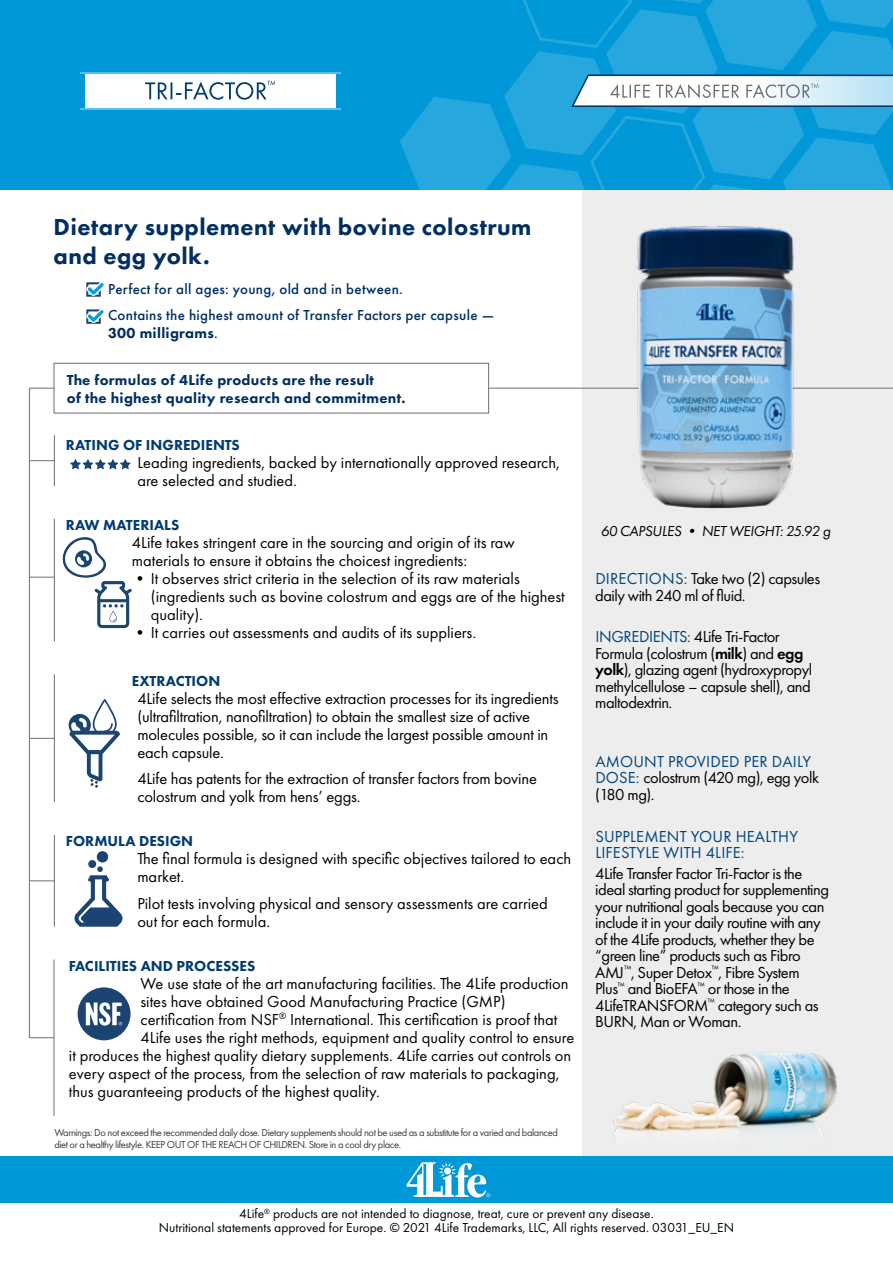
<style>
.page{position:relative;width:893px;height:1263px;background:#fff}
.page>*{position:absolute;margin:0;border:0;box-sizing:border-box;transform-origin:0 0}
.t1{font:800 24px "Futura PT";letter-spacing:.02em;color:#022f62}
.t2{font:16.5px/18px "Futura PT";color:#000}
.t3{font:16.5px/16.5px "Futura PT";letter-spacing:-.03em;color:#000}
.t4{font:16.5px/16.5px "Futura PT";letter-spacing:-.025em;color:#000}
.t5{font:16.5px/16.5px "Futura PT";letter-spacing:.01em;color:#00457c}
.t6{font:500 15px/18px "Futura PT";letter-spacing:.02em;color:#022f62}
.t7{font:800 15px/18px "Futura PT";letter-spacing:.02em;color:#022f62}
.t8{font:800 15px "Futura PT";color:#003b71}
.t9{font:italic 15px "Futura PT";letter-spacing:-.02em;color:#000}
.t10{font:13.5px "Futura PT";color:#000}
.t11{font:10.5px/12px "Futura PT";letter-spacing:-.04em;color:#3c3c3b}
.s1{font-weight:800}
.s2{color:#00457c}
.s3{font-weight:600}
</style>
<div class="page">
<div style="left:582px;top:181px;width:311px;height:999px;background:#ededed"></div>
<img style="left:613px;top:1053px;width:224px;height:89px">
<div style="left:54px;top:363px;width:435px;height:50px;border:1px solid #706f6f"></div>
<div style="left:0;top:0;width:893px;height:189px;background:#0098d8"></div>
<div style="left:85px;top:73px;width:250px;height:35px;background:#fff"></div>
<hr style="left:80px;top:72px;width:260px;height:1px;background:#56bded">
<hr style="left:80px;top:108px;width:260px;height:2px;background:#56bded">
<svg style="left:400px;top:0;width:493px;height:189px"></svg>
<div style="left:0;top:1156px;width:893px;height:47px;background:#0098d8"></div>
<svg style="left:407px;top:1162px;width:83px;height:35px"></svg>
<svg style="left:145px;top:80px;width:130px;height:20px"></svg>
<hr style="left:29px;top:388px;width:1px;height:650px;background:#706f6f">
<svg style="left:30px;top:388px;width:24px;height:1px"></svg>
<hr style="left:489px;top:388px;width:404px;height:1px;background:#706f6f">
<hr style="left:54px;top:435px;width:1px;height:51px;background:#706f6f">
<svg style="left:70px;top:459px;width:61px;height:10px"></svg>
<svg style="left:30px;top:460px;width:24px;height:1px"></svg>
<hr style="left:54px;top:519px;width:1px;height:122px;background:#706f6f">
<svg style="left:30px;top:577px;width:24px;height:1px"></svg>
<svg style="left:69px;top:699px;width:51px;height:89px"></svg>
<hr style="left:54px;top:675px;width:1px;height:127px;background:#706f6f">
<svg style="left:30px;top:738px;width:24px;height:1px"></svg>
<svg style="left:74px;top:851px;width:48px;height:76px"></svg>
<hr style="left:54px;top:835px;width:1px;height:91px;background:#706f6f">
<svg style="left:30px;top:880px;width:24px;height:1px"></svg>
<div style="left:78px;top:987px;width:53px;height:53px;background:#1b4472;border-radius:50%"></div>
<svg style="left:86px;top:1002px;width:36px;height:23px"></svg>
<hr style="left:54px;top:960px;width:1px;height:155px;background:#706f6f">
<svg style="left:30px;top:1037px;width:24px;height:1px"></svg>
<img style="left:587px;top:226px;width:253px;height:283px">
<svg style="left:63px;top:537px;width:69px;height:91px"></svg>
<svg style="left:86px;top:282px;width:18px;height:15px"></svg>
<svg style="left:86px;top:309px;width:18px;height:15px"></svg>
<p class="t1" style="left:54px;top:212px;width:479px">Dietary supplement with bovine colostrum</p>
<p class="t1" style="left:54px;top:241px;width:158px">and egg yolk.</p>
<p class="t6" style="left:108px;top:280px;width:296px">Perfect for all ages: young, old and in between.</p>
<p class="t6" style="left:108px;top:306px;width:388px">Contains the highest amount of Transfer Factors per capsule —<br><span class="s1">300 milligrams</span>.</p>
<p class="t7" style="left:67px;top:371px;width:340px">The formulas of 4Life products are the result<br>of the highest quality research and commitment.</p>
<p class="t8" style="left:66px;top:436px;width:175px">RATING OF INGREDIENTS</p>
<p class="t2" style="left:137px;top:454px;width:424px">Leading ingredients, backed by internationally approved research, are selected and studied.</p>
<p class="t8" style="left:66px;top:516px;width:115px">RAW MATERIALS</p>
<p class="t2" style="left:132px;top:534px;width:385px">4Life takes stringent care in the sourcing and origin of its raw materials to ensure it obtains the choicest ingredients:</p>
<p class="t2" style="left:151px;top:570px;width:415px;text-indent:-19px">• It observes strict criteria in the selection of its raw materials (ingredients such as bovine colostrum and eggs are of the highest quality).</p>
<p class="t2" style="left:132px;top:624px;width:346px">• It carries out assessments and audits of its suppliers.</p>
<p class="t8" style="left:132px;top:671px;width:90px">EXTRACTION</p>
<p class="t2" style="left:137px;top:689px;width:423px">4Life selects the most effective extraction processes for its ingredients (ultrafiltration, nanofiltration) to obtain the smallest size of active molecules possible, so it can include the largest possible amount in each capsule.</p>
<p class="t2" style="left:137px;top:770px;width:401px">4Life has patents for the extraction of transfer factors from bovine colostrum and yolk from hens’ eggs.</p>
<p class="t8" style="left:66px;top:832px;width:129px">FORMULA DESIGN</p>
<p class="t2" style="left:137px;top:850px;width:435px">The final formula is designed with specific objectives tailored to each market.</p>
<p class="t2" style="left:137px;top:894px;width:412px">Pilot tests involving physical and sensory assessments are carried out for each formula.</p>
<p class="t8" style="left:69px;top:956px;width:188px">FACILITIES AND PROCESSES</p>
<p class="t2" style="left:140px;top:974px;width:430px">We use state of the art manufacturing facilities. The 4Life production</p>
<p class="t2" style="left:140px;top:992px;width:367px">sites have obtained Good Manufacturing Practice (GMP)</p>
<p class="t2" style="left:140px;top:1010px;width:418px">certification from NSF<sup>®</sup> International. This certification is proof that</p>
<p class="t2" style="left:140px;top:1028px;width:435px">4Life uses the right methods, equipment and quality control to ensure</p>
<p class="t2" style="left:69px;top:1046px;width:504px">it produces the highest quality dietary supplements. 4Life carries out controls on</p>
<p class="t2" style="left:69px;top:1064px;width:492px">every aspect of the process, from the selection of raw materials to packaging,</p>
<p class="t2" style="left:69px;top:1082px;width:312px">thus guaranteeing products of the highest quality.</p>
<p class="t11" style="left:54px;top:1126px;width:505px">Warnings: Do not exceed the recommended daily dose. Dietary supplements should not be used as a substitute for a varied and balanced diet or a healthy lifestyle. KEEP OUT OF THE REACH OF CHILDREN. Store in a cool dry place.</p>
<p class="t9" style="left:601px;top:522px;width:231px">60 CAPSULES • NET WEIGHT: 25.92 g</p>
<p class="t3" style="left:595px;top:570px;width:226px"><span class="s2">DIRECTIONS:</span> Take two (2) capsules daily with 240 ml of fluid.</p>
<p class="t3" style="left:595px;top:629px;width:219px"><span class="s2">INGREDIENTS:</span> 4Life Tri-Factor<br>Formula (colostrum (<span class="s3">milk</span>) and <span class="s3">egg yolk</span>), glazing agent (hydroxypropyl methylcellulose – capsule shell), and maltodextrin.</p>
<p class="t4" style="left:595px;top:753px;width:225px"><span class="s2">AMOUNT PROVIDED PER DAILY<br>DOSE:</span> colostrum (420 mg), egg yolk (180 mg).</p>
<p class="t5" style="left:595px;top:828px;width:204px">SUPPLEMENT YOUR HEALTHY<br>LIFESTYLE WITH 4LIFE:</p>
<p class="t3" style="left:595px;top:865px;width:235px">4Life Transfer Factor Tri-Factor is the ideal starting product for supplementing your nutritional goals because you can include it in your daily routine with any of the 4Life products, whether they be “green line” products such as Fibro AMJ<sup>™</sup>, Super Detox<sup>™</sup>, Fibre System Plus<sup>™</sup> and BioEFA<sup>™</sup> or those in the 4LifeTRANSFORM<sup>™</sup> category such as BURN, Man or Woman.</p>
<p class="t10" style="left:239px;top:1205px;width:416px">4Life<sup>®</sup> products are not intended to diagnose, treat, cure or prevent any disease.</p>
<p class="t10" style="left:159px;top:1219px;width:577px">Nutritional statements approved for Europe. © 2021 4Life Trademarks, LLC, All rights reserved. 03031_EU_EN</p>
</div>
